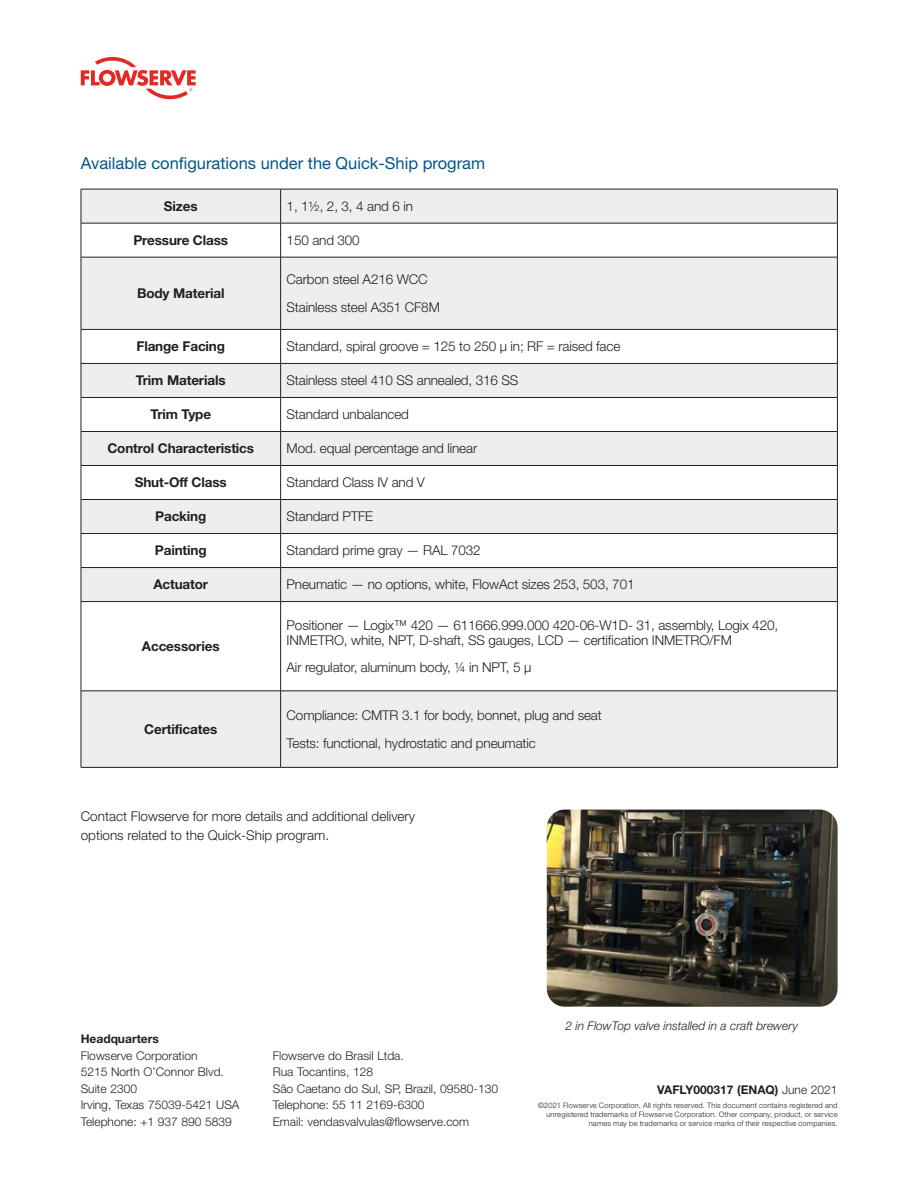
<style>
.page{position:relative;width:918px;height:1188px;background:#fff}
.page>*{position:absolute;margin:0;border:0;box-sizing:border-box;transform-origin:0 0}
.Table_Title_Level_1{font:16.5px "Helvetica Neue LT Std";color:#00568a}
.Table_text{font:300 13.5px/15px "Helvetica Neue LT Std";letter-spacing:-.01em;color:#231f20}
.Table_Row_Header__bl{font:700 13.5px "Helvetica Neue LT Std";letter-spacing:-.01em;color:#231f20}
.Body_copy{font:300 13.5px/19.5px "Helvetica Neue LT Std";color:#231f20}
.Address_Item__Copyri{font:300 12px "Helvetica Neue LT Std";color:#231f20}
.t1{font:italic 300 12px "Helvetica Neue LT Std";color:#231f20}
.Address_Item__Copyri-2{font:700 12px "Helvetica Neue LT Std";color:#231f20}
.Disclamer{font:300 7.5px/9px "Helvetica Neue LT Std";letter-spacing:.025em;color:#231f20;text-align:right}
.s1{font-weight:300}
</style>
<div class="page">
<svg style="left:81px;top:57px;width:115px;height:42px"></svg>
<div style="left:82px;top:190px;width:755px;height:577px;background:#efeeee"></div>
<svg style="left:82px;top:224px;width:755px;height:467px"></svg>
<hr style="left:81px;top:189px;width:200px;height:1px;background:#231f20">
<hr style="left:81px;top:189px;width:1px;height:34px;background:#231f20">
<hr style="left:281px;top:189px;width:557px;height:1px;background:#231f20">
<hr style="left:280px;top:189px;width:1px;height:34px;background:#231f20">
<hr style="left:837px;top:189px;width:1px;height:34px;background:#231f20">
<hr style="left:81px;top:223px;width:200px;height:1px;background:#231f20">
<hr style="left:81px;top:223px;width:1px;height:34px;background:#231f20">
<hr style="left:281px;top:223px;width:557px;height:1px;background:#231f20">
<hr style="left:280px;top:223px;width:1px;height:34px;background:#231f20">
<hr style="left:837px;top:223px;width:1px;height:34px;background:#231f20">
<hr style="left:81px;top:257px;width:200px;height:1px;background:#231f20">
<hr style="left:81px;top:257px;width:1px;height:72px;background:#231f20">
<hr style="left:281px;top:257px;width:557px;height:1px;background:#231f20">
<hr style="left:280px;top:257px;width:1px;height:72px;background:#231f20">
<hr style="left:837px;top:257px;width:1px;height:72px;background:#231f20">
<hr style="left:81px;top:329px;width:200px;height:1px;background:#231f20">
<hr style="left:81px;top:330px;width:1px;height:33px;background:#231f20">
<hr style="left:281px;top:329px;width:557px;height:1px;background:#231f20">
<hr style="left:280px;top:330px;width:1px;height:33px;background:#231f20">
<hr style="left:837px;top:330px;width:1px;height:33px;background:#231f20">
<hr style="left:81px;top:363px;width:200px;height:1px;background:#231f20">
<hr style="left:81px;top:364px;width:1px;height:33px;background:#231f20">
<hr style="left:281px;top:363px;width:557px;height:1px;background:#231f20">
<hr style="left:280px;top:364px;width:1px;height:33px;background:#231f20">
<hr style="left:837px;top:364px;width:1px;height:33px;background:#231f20">
<hr style="left:81px;top:397px;width:200px;height:1px;background:#231f20">
<hr style="left:81px;top:398px;width:1px;height:33px;background:#231f20">
<hr style="left:281px;top:397px;width:557px;height:1px;background:#231f20">
<hr style="left:280px;top:398px;width:1px;height:33px;background:#231f20">
<hr style="left:837px;top:398px;width:1px;height:33px;background:#231f20">
<hr style="left:81px;top:431px;width:200px;height:1px;background:#231f20">
<hr style="left:81px;top:432px;width:1px;height:33px;background:#231f20">
<hr style="left:281px;top:431px;width:557px;height:1px;background:#231f20">
<hr style="left:280px;top:432px;width:1px;height:33px;background:#231f20">
<hr style="left:837px;top:432px;width:1px;height:33px;background:#231f20">
<hr style="left:81px;top:465px;width:200px;height:1px;background:#231f20">
<hr style="left:81px;top:466px;width:1px;height:33px;background:#231f20">
<hr style="left:281px;top:465px;width:557px;height:1px;background:#231f20">
<hr style="left:280px;top:466px;width:1px;height:33px;background:#231f20">
<hr style="left:837px;top:466px;width:1px;height:33px;background:#231f20">
<hr style="left:81px;top:499px;width:200px;height:1px;background:#231f20">
<hr style="left:81px;top:500px;width:1px;height:33px;background:#231f20">
<hr style="left:281px;top:499px;width:557px;height:1px;background:#231f20">
<hr style="left:280px;top:500px;width:1px;height:33px;background:#231f20">
<hr style="left:837px;top:500px;width:1px;height:33px;background:#231f20">
<hr style="left:81px;top:533px;width:200px;height:1px;background:#231f20">
<hr style="left:81px;top:534px;width:1px;height:33px;background:#231f20">
<hr style="left:281px;top:533px;width:557px;height:1px;background:#231f20">
<hr style="left:280px;top:534px;width:1px;height:33px;background:#231f20">
<hr style="left:837px;top:534px;width:1px;height:33px;background:#231f20">
<hr style="left:81px;top:567px;width:200px;height:1px;background:#231f20">
<hr style="left:81px;top:568px;width:1px;height:33px;background:#231f20">
<hr style="left:281px;top:567px;width:557px;height:1px;background:#231f20">
<hr style="left:280px;top:568px;width:1px;height:33px;background:#231f20">
<hr style="left:837px;top:568px;width:1px;height:33px;background:#231f20">
<hr style="left:81px;top:601px;width:200px;height:1px;background:#231f20">
<hr style="left:81px;top:602px;width:1px;height:89px;background:#231f20">
<hr style="left:281px;top:601px;width:557px;height:1px;background:#231f20">
<hr style="left:280px;top:602px;width:1px;height:89px;background:#231f20">
<hr style="left:837px;top:602px;width:1px;height:89px;background:#231f20">
<hr style="left:81px;top:691px;width:200px;height:1px;background:#231f20">
<hr style="left:81px;top:691px;width:1px;height:76px;background:#231f20">
<hr style="left:281px;top:691px;width:557px;height:1px;background:#231f20">
<hr style="left:280px;top:691px;width:1px;height:76px;background:#231f20">
<hr style="left:837px;top:691px;width:1px;height:76px;background:#231f20">
<hr style="left:81px;top:767px;width:200px;height:1px;background:#231f20">
<hr style="left:281px;top:767px;width:557px;height:1px;background:#231f20">
<img style="left:547px;top:810px;width:291px;height:197px">
<p class="Table_Title_Level_1" style="left:81px;top:153px;width:406px">Available configurations under the Quick-Ship program</p>
<p class="Table_Row_Header__bl" style="left:164px;top:198px;width:35px">Sizes</p>
<p class="Table_text" style="left:287px;top:198px;width:128px">1, 1½, 2, 3, 4 and 6 in</p>
<p class="Table_Row_Header__bl" style="left:133px;top:232px;width:96px">Pressure Class</p>
<p class="Table_text" style="left:287px;top:232px;width:75px">150 and 300</p>
<p class="Table_Row_Header__bl" style="left:137px;top:285px;width:89px">Body Material</p>
<p class="Table_text" style="left:287px;top:272px;width:143px">Carbon steel A216 WCC</p>
<p class="Table_text" style="left:287px;top:299px;width:155px">Stainless steel A351 CF8M</p>
<p class="Table_Row_Header__bl" style="left:136px;top:338px;width:90px">Flange Facing</p>
<p class="Table_text" style="left:287px;top:339px;width:335px">Standard, spiral groove = 125 to 250 μ in; RF = raised face</p>
<p class="Table_Row_Header__bl" style="left:136px;top:372px;width:91px">Trim Materials</p>
<p class="Table_text" style="left:287px;top:373px;width:233px">Stainless steel 410 SS annealed, 316 SS</p>
<p class="Table_Row_Header__bl" style="left:150px;top:406px;width:62px">Trim Type</p>
<p class="Table_text" style="left:287px;top:407px;width:124px">Standard unbalanced</p>
<p class="Table_Row_Header__bl" style="left:107px;top:440px;width:148px">Control Characteristics</p>
<p class="Table_text" style="left:287px;top:441px;width:192px">Mod. equal percentage and linear</p>
<p class="Table_Row_Header__bl" style="left:135px;top:474px;width:94px">Shut-Off Class</p>
<p class="Table_text" style="left:287px;top:475px;width:140px">Standard Class IV and V</p>
<p class="Table_Row_Header__bl" style="left:155px;top:508px;width:53px">Packing</p>
<p class="Table_text" style="left:287px;top:509px;width:88px">Standard PTFE</p>
<p class="Table_Row_Header__bl" style="left:155px;top:542px;width:53px">Painting</p>
<p class="Table_text" style="left:287px;top:543px;width:196px">Standard prime gray — RAL 7032</p>
<p class="Table_Row_Header__bl" style="left:153px;top:576px;width:56px">Actuator</p>
<p class="Table_text" style="left:287px;top:577px;width:349px">Pneumatic — no options, white, FlowAct sizes 253, 503, 701</p>
<p class="Table_Row_Header__bl" style="left:142px;top:638px;width:79px">Accessories</p>
<p class="Table_Row_Header__bl" style="left:144px;top:721px;width:74px">Certificates</p>
<p class="Table_text" style="left:287px;top:617px;width:493px">Positioner — Logix™ 420 — 611666.999.000 420-06-W1D- 31, assembly, Logix 420,<br>INMETRO, white, NPT, D-shaft, SS gauges, LCD — certification INMETRO/FM</p>
<p class="Table_text" style="left:287px;top:660px;width:246px">Air regulator, aluminum body, ¼ in NPT, 5 μ</p>
<p class="Table_text" style="left:287px;top:707px;width:317px">Compliance: CMTR 3.1 for body, bonnet, plug and seat</p>
<p class="Table_text" style="left:287px;top:735px;width:251px">Tests: functional, hydrostatic and pneumatic</p>
<p class="Body_copy" style="left:81px;top:806px;width:336px">Contact Flowserve for more details and additional delivery options related to the Quick-Ship program.</p>
<p class="Address_Item__Copyri-2" style="left:81px;top:1031px;width:80px">Headquarters</p>
<p class="Address_Item__Copyri" style="left:81px;top:1048px;width:118px">Flowserve Corporation</p>
<p class="Address_Item__Copyri" style="left:81px;top:1064px;width:145px">5215 North O’Connor Blvd.</p>
<p class="Address_Item__Copyri" style="left:81px;top:1081px;width:58px">Suite 2300</p>
<p class="Address_Item__Copyri" style="left:81px;top:1097px;width:160px">Irving, Texas 75039-5421 USA</p>
<p class="Address_Item__Copyri" style="left:81px;top:1114px;width:153px">Telephone: +1 937 890 5839</p>
<p class="Address_Item__Copyri" style="left:273px;top:1048px;width:133px">Flowserve do Brasil Ltda.</p>
<p class="Address_Item__Copyri" style="left:273px;top:1064px;width:102px">Rua Tocantins, 128</p>
<p class="Address_Item__Copyri" style="left:273px;top:1081px;width:227px">São Caetano do Sul, SP, Brazil, 09580-130</p>
<p class="Address_Item__Copyri" style="left:273px;top:1097px;width:153px">Telephone: 55 11 2169-6300</p>
<p class="Address_Item__Copyri" style="left:273px;top:1114px;width:198px">Email: vendasvalvulas@flowserve.com</p>
<p class="t1" style="left:566px;top:1019px;width:234px">2 in FlowTop valve installed in a craft brewery</p>
<p class="Address_Item__Copyri-2" style="left:657px;top:1083px;width:182px">VAFLY000317 (ENAQ) <span class="s1">June 2021</span></p>
<p class="Disclamer" style="left:538px;top:1100px;width:301px">©2021 Flowserve Corporation. All rights reserved. This document contains registered and unregistered trademarks of Flowserve Corporation. Other company, product, or service names may be trademarks or service marks of their respective companies.</p>
</div>
